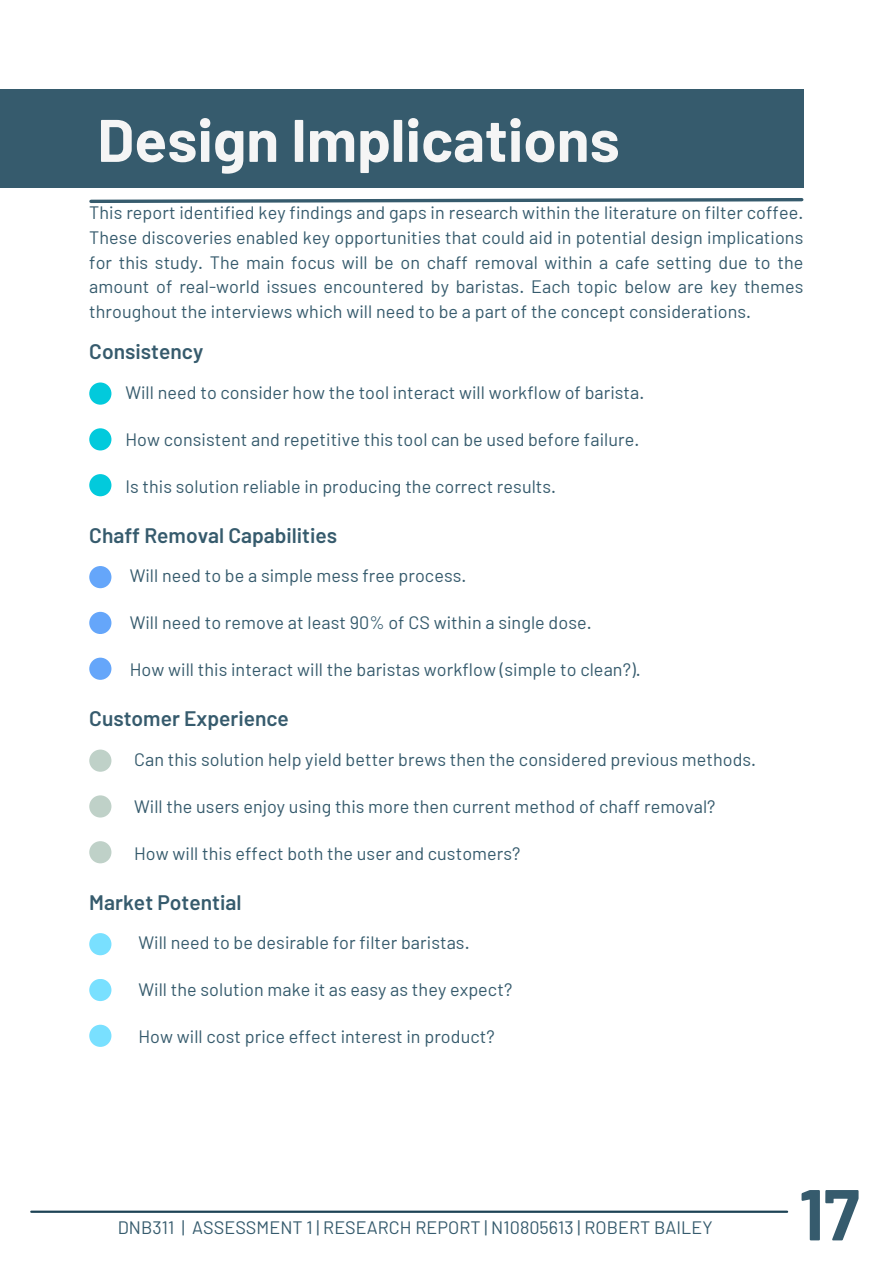
<style>
.page{position:relative;width:893px;height:1264px;background:#fff}
.page>*{position:absolute;margin:0;border:0;box-sizing:border-box;transform-origin:0 0}
.t1{font:700 72px "Barlow";color:#365b6d}
.t2{font:700 60px "Barlow";color:#f5f5f5}
.t3{font:600 21px "Barlow";color:#365b6d}
.t4{font:18px/24.8px "Barlow";letter-spacing:.005em;color:#365b6d;text-align:justify}
</style>
<div class="page">
<svg style="left:89px;top:198px;width:715px;height:5px"></svg>
<div style="left:0;top:89px;width:803px;height:98px;background:#365b6d"></div>
<hr style="left:31px;top:1210px;width:756px;height:2px;background:#1d4355">
<div style="left:89px;top:382px;width:22px;height:22px;background:#02cadc;border-radius:50%"></div>
<div style="left:89px;top:428px;width:22px;height:22px;background:#02cadc;border-radius:50%"></div>
<div style="left:89px;top:474px;width:22px;height:22px;background:#02cadc;border-radius:50%"></div>
<div style="left:89px;top:566px;width:22px;height:22px;background:#65a6fa;border-radius:50%"></div>
<div style="left:89px;top:612px;width:22px;height:22px;background:#65a6fa;border-radius:50%"></div>
<div style="left:89px;top:657px;width:22px;height:23px;background:#65a6fa;border-radius:50%"></div>
<div style="left:89px;top:749px;width:22px;height:22px;background:#bfd1c8;border-radius:50%"></div>
<div style="left:89px;top:795px;width:22px;height:22px;background:#bfd1c8;border-radius:50%"></div>
<div style="left:89px;top:841px;width:22px;height:22px;background:#bfd1c8;border-radius:50%"></div>
<div style="left:89px;top:933px;width:22px;height:22px;background:#79e0ff;border-radius:50%"></div>
<div style="left:89px;top:978px;width:22px;height:23px;background:#79e0ff;border-radius:50%"></div>
<div style="left:89px;top:1024px;width:22px;height:22px;background:#79e0ff;border-radius:50%"></div>
<h2 class="t2" style="left:97px;top:103px;width:524px">Design Implications</h2>
<p class="t4" style="left:89px;top:200px;width:715px">This report identified key findings and gaps in research within the literature on filter coffee.<br>These discoveries enabled key opportunities that could aid in potential design implications for this study. The main focus will be on chaff removal within a cafe setting due to the amount of real-world issues encountered by baristas. Each topic below are key themes throughout the interviews which will need to be a part of the concept considerations.</p>
<p class="t3" style="left:89px;top:339px;width:115px">Consistency</p>
<p class="t4" style="left:125px;top:379px;width:520px">Will need to consider how the tool interact will workflow of barista.</p>
<p class="t4" style="left:125px;top:426px;width:515px">How consistent and repetitive this tool can be used before failure.</p>
<p class="t4" style="left:125px;top:473px;width:432px">Is this solution reliable in producing the correct results.</p>
<p class="t3" style="left:89px;top:522px;width:249px">Chaff Removal Capabilities</p>
<p class="t4" style="left:130px;top:563px;width:338px">Will need to be a simple mess free process.</p>
<p class="t4" style="left:130px;top:610px;width:463px">Will need to remove at least 90% of CS within a single dose.</p>
<p class="t4" style="left:130px;top:657px;width:512px">How will this interact will the baristas workflow (simple to clean?).</p>
<p class="t3" style="left:89px;top:705px;width:201px">Customer Experience</p>
<p class="t4" style="left:134px;top:746px;width:623px">Can this solution help yield better brews then the considered previous methods.</p>
<p class="t4" style="left:134px;top:793px;width:583px">Will the users enjoy using this more then current method of chaff removal?</p>
<p class="t4" style="left:134px;top:840px;width:388px">How will this effect both the user and customers?</p>
<p class="t3" style="left:89px;top:889px;width:154px">Market Potential</p>
<p class="t4" style="left:138px;top:930px;width:332px">Will need to be desirable for filter baristas.</p>
<p class="t4" style="left:138px;top:977px;width:375px">Will the solution make it as easy as they expect?</p>
<p class="t4" style="left:138px;top:1024px;width:358px">How will cost price effect interest in product?</p>
<p class="t4" style="left:118px;top:1214px;width:596px">DNB311 | ASSESSMENT 1 | RESEARCH REPORT | N10805613 | ROBERT BAILEY</p>
<h1 class="t1" style="left:799px;top:1169px;width:62px">17</h1>
</div>
